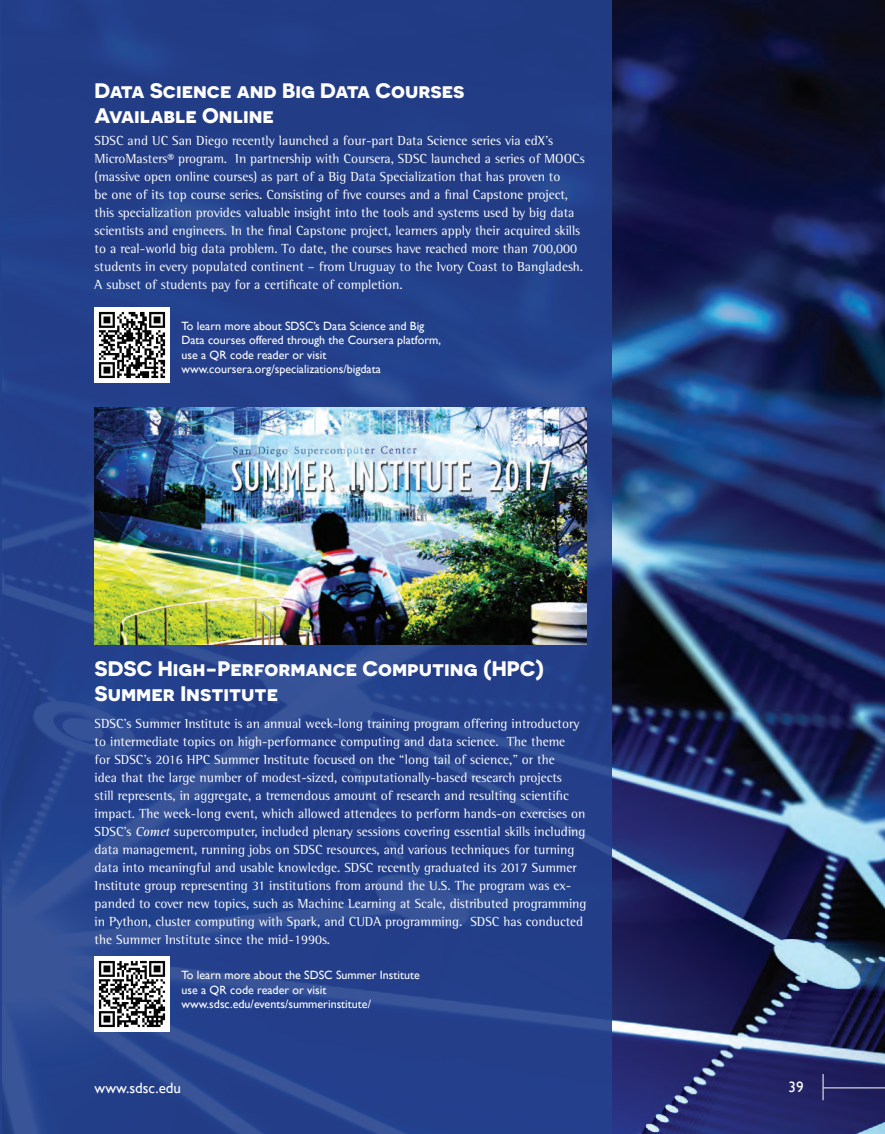
<style>
.page{position:relative;width:885px;height:1134px;background:#fff}
.page>*{position:absolute;margin:0;border:0;box-sizing:border-box;transform-origin:0 0}
.t1{font:700 21px/25.2px "Novecentosanswide";color:#fff}
.t2{font:15px "Gill Sans";color:#fff}
.t3{font:13.5px/18px "Rotis Semi Serif Std";color:#fff}
.t4{font:12px/14.4px "Gill Sans";color:#fff}
.s1{font-family:"Rotis Serif Std";font-style:italic}
</style>
<div class="page">
<img style="left:611px;top:0;width:273px;height:1134px">
<div style="left:0;top:0;width:611px;height:1134px;background:#24418d"></div>
<img style="left:94px;top:307px;width:75px;height:75px">
<img style="left:94px;top:407px;width:492px;height:238px">
<img style="left:94px;top:957px;width:75px;height:75px">
<hr style="left:823px;top:1088px;width:61px;height:1px;background:#fff">
<svg style="left:822px;top:1074px;width:1px;height:26px"></svg>
<h1 class="t1" style="left:94px;top:78px;width:371px">Data Science and Big Data Courses<br>Available Online</h1>
<p class="t3" style="left:94px;top:131px;width:491px">SDSC and UC San Diego recently launched a four-part Data Science series via edX’s MicroMasters® program. In partnership with Coursera, SDSC launched a series of MOOCs (massive open online courses) as part of a Big Data Specialization that has proven to<br>be one of its top course series. Consisting of five courses and a final Capstone project, this specialization provides valuable insight into the tools and systems used by big data scientists and engineers. In the final Capstone project, learners apply their acquired skills to a real-world big data problem. To date, the courses have reached more than 700,000 students in every populated continent – from Uruguay to the Ivory Coast to Bangladesh.<br>A subset of students pay for a certificate of completion.</p>
<p class="t4" style="left:181px;top:319px;width:261px">To learn more about SDSC’s Data Science and Big Data courses offered through the Coursera platform, use a QR code reader or visit www.coursera.org/specializations/bigdata</p>
<h1 class="t1" style="left:94px;top:655px;width:451px">SDSC High-Performance Computing (HPC)<br>Summer Institute</h1>
<p class="t3" style="left:94px;top:714px;width:493px">SDSC’s Summer Institute is an annual week-long training program offering introductory to intermediate topics on high-performance computing and data science. The theme<br>for SDSC’s 2016 HPC Summer Institute focused on the “long tail of science,” or the<br>idea that the large number of modest-sized, computationally-based research projects<br>still represents, in aggregate, a tremendous amount of research and resulting scientific impact. The week-long event, which allowed attendees to perform hands-on exercises on SDSC’s <span class="s1">Comet</span> supercomputer, included plenary sessions covering essential skills including data management, running jobs on SDSC resources, and various techniques for turning data into meaningful and usable knowledge. SDSC recently graduated its 2017 Summer Institute group representing 31 institutions from around the U.S. The program was ex&shy;panded to cover new topics, such as Machine Learning at Scale, distributed programming in Python, cluster computing with Spark, and CUDA programming. SDSC has conducted the Summer Institute since the mid-1990s.</p>
<p class="t4" style="left:181px;top:968px;width:240px">To learn more about the SDSC Summer Institute use a QR code reader or visit www.sdsc.edu/events/summerinstitute/</p>
<p class="t2" style="left:94px;top:1079px;width:88px">www.sdsc.edu</p>
<p class="t2" style="left:788px;top:1079px;width:16px">39</p>
</div>
